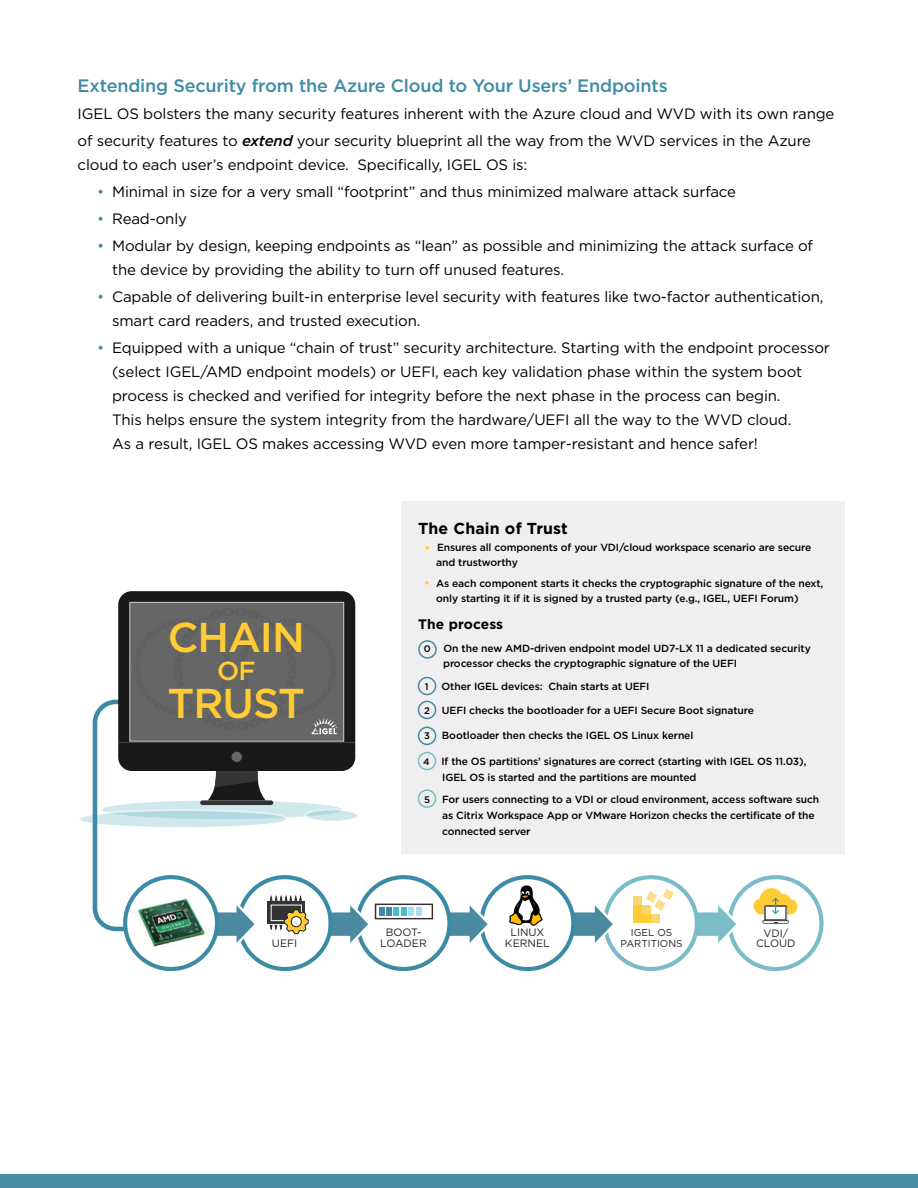
<style>
.page{position:relative;width:918px;height:1188px;background:#fff}
.page>*{position:absolute;margin:0;border:0;box-sizing:border-box;transform-origin:0 0}
.t1{font:500 41.7px "Gotham";color:#fc3}
.t2{font:500 26.1px "Gotham";color:#fc3}
.t3{font:500 18px "Gotham";letter-spacing:-.01em;color:#3e8ca5}
.t4{font:700 15.9px "Gotham";letter-spacing:.01em;color:#000}
.t5{font:15px/24px "Gotham";letter-spacing:-.01em;color:#000}
.t6{font:700 13.8px "Gotham";letter-spacing:.005em;color:#000}
.t7{font:10.65px/10.6px "Gotham";color:#231f20;text-align:center}
.t8{font:500 10.35px/16px "Gotham";letter-spacing:-.01em;color:#000}
.t9{font:9.9px/10.6px "Gotham";color:#231f20;text-align:center}
.t10{font:500 9.6px "Gotham";color:#000}
.s1{font-weight:500;font-style:italic}
.s2{color:#488ea6}
.s3{font-weight:700;font-size:12px;color:#fc3}
.s4{font-size:9.6px}
</style>
<div class="page">
<div style="left:0;top:1174px;width:918px;height:14px;background:#488ea6"></div>
<div style="left:401px;top:502px;width:444px;height:352px;background:#efefef"></div>
<div style="left:728px;top:875px;width:96px;height:96px;border:4px solid #79bcc7;border-radius:50%"></div>
<svg style="left:754px;top:888px;width:44px;height:36px"></svg>
<svg style="left:694px;top:900px;width:45px;height:49px"></svg>
<div style="left:603px;top:875px;width:96px;height:96px;border:4px solid #79bcc7;border-radius:50%"></div>
<div style="left:633px;top:906px;width:8px;height:8px;background:#fc3"></div>
<div style="left:642px;top:906px;width:9px;height:8px;background:#f8d573"></div>
<div style="left:633px;top:915px;width:8px;height:8px;background:#fc3"></div>
<div style="left:633px;top:896px;width:8px;height:9px;background:#f8d573"></div>
<div style="left:642px;top:915px;width:9px;height:8px;background:#fc3"></div>
<div style="left:651px;top:915px;width:9px;height:8px;background:#f8d573"></div>
<svg style="left:646px;top:889px;width:28px;height:22px"></svg>
<svg style="left:571px;top:900px;width:45px;height:49px"></svg>
<div style="left:479px;top:875px;width:96px;height:96px;border:4px solid #3c8ba5;border-radius:50%"></div>
<svg style="left:446px;top:900px;width:45px;height:49px"></svg>
<div style="left:356px;top:875px;width:96px;height:96px;border:4px solid #3c8ba5;border-radius:50%"></div>
<svg style="left:125px;top:877px;width:92px;height:92px"></svg>
<svg style="left:80px;top:591px;width:357px;height:358px"></svg>
<svg style="left:509px;top:885px;width:34px;height:41px"></svg>
<p class="t3" style="left:78px;top:74px;width:592px">Extending Security from the Azure Cloud to Your Users’ Endpoints</p>
<p class="t5" style="left:78px;top:100px;width:758px;line-height:27px">IGEL OS bolsters the many security features inherent with the Azure cloud and WVD with its own range of security features to <span class="s1">extend</span> your security blueprint all the way from the WVD services in the Azure</p>
<p class="t5" style="left:78px;top:153px;width:451px">cloud to each user’s endpoint device. Specifically, IGEL OS is:</p>
<p class="t5" style="left:97px;top:180px;width:640px"><span class="s2">•</span> Minimal in size for a very small “footprint” and thus minimized malware attack surface</p>
<p class="t5" style="left:97px;top:207px;width:91px"><span class="s2">•</span> Read-only</p>
<p class="t5" style="left:112px;top:234px;width:702px;text-indent:-15px"><span class="s2">•</span> Modular by design, keeping endpoints as “lean” as possible and minimizing the attack surface of the device by providing the ability to turn off unused features.</p>
<p class="t5" style="left:112px;top:285px;width:713px;text-indent:-15px"><span class="s2">•</span> Capable of delivering built-in enterprise level security with features like two-factor authentication, smart card readers, and trusted execution.</p>
<p class="t5" style="left:112px;top:336px;width:719px;text-indent:-15px"><span class="s2">•</span> Equipped with a unique “chain of trust” security architecture. Starting with the endpoint processor (select IGEL/AMD endpoint models) or UEFI, each key validation phase within the system boot process is checked and verified for integrity before the next phase in the process can begin.<br>This helps ensure the system integrity from the hardware/UEFI all the way to the WVD cloud.<br>As a result, IGEL OS makes accessing WVD even more tamper-resistant and hence safer!</p>
<h1 class="t1" style="left:168px;top:610px;width:139px">CHAIN</h1>
<h2 class="t2" style="left:217px;top:653px;width:40px">OF</h2>
<h1 class="t1" style="left:168px;top:676px;width:139px">TRUST</h1>
<p class="t4" style="left:418px;top:518px;width:151px">The Chain of Trust</p>
<p class="t8" style="left:436px;top:539px;width:377px;line-height:15.6px;text-indent:-12px"><span class="s3">•</span> Ensures all components of your VDI/cloud workspace scenario are secure and trustworthy</p>
<p class="t8" style="left:436px;top:575px;width:389px;line-height:15.6px;text-indent:-12px"><span class="s3">•</span> As each component starts it checks the cryptographic signature of the next, only starting it if it is signed by a trusted party (e.g., IGEL, UEFI Forum)</p>
<p class="t6" style="left:418px;top:615px;width:87px">The process</p>
<p class="t8" style="left:443px;top:641px;width:369px;line-height:15.3px;text-indent:-19px"><span class="s4">0</span> On the new AMD-driven endpoint model UD7-LX 11 a dedicated security processor checks the cryptographic signature of the UEFI</p>
<p class="t10" style="left:425px;top:681px;width:5px">1</p>
<p class="t8" style="left:442px;top:678px;width:209px">Other IGEL devices: Chain starts at UEFI</p>
<p class="t8" style="left:424px;top:702px;width:332px"><span class="s4">2</span> UEFI checks the bootloader for a UEFI Secure Boot signature</p>
<p class="t8" style="left:424px;top:727px;width:271px"><span class="s4">3</span> Bootloader then checks the IGEL OS Linux kernel</p>
<p class="t8" style="left:442px;top:753px;width:366px;text-indent:-19px"><span class="s4">4</span> If the OS partitions’ signatures are correct (starting with IGEL OS 11.03),<br>IGEL OS is started and the partitions are mounted</p>
<p class="t8" style="left:442px;top:791px;width:379px;text-indent:-18px"><span class="s4">5</span> For users connecting to a VDI or cloud environment, access software such as Citrix Workspace App or VMware Horizon checks the certificate of the connected server</p>
<p class="t7" style="left:386px;top:927px;width:37px">BOOT-</p>
<p class="t7" style="left:272px;top:937px;width:27px">UEFI</p>
<p class="t7" style="left:380px;top:938px;width:48px">LOADER</p>
<p class="t7" style="left:505px;top:927px;width:46px">LINUX<br>KERNEL</p>
<p class="t9" style="left:620px;top:927px;width:64px">IGEL OS<br>PARTITIONS</p>
<p class="t7" style="left:756px;top:927px;width:41px">VDI/<br>CLOUD</p>
</div>
